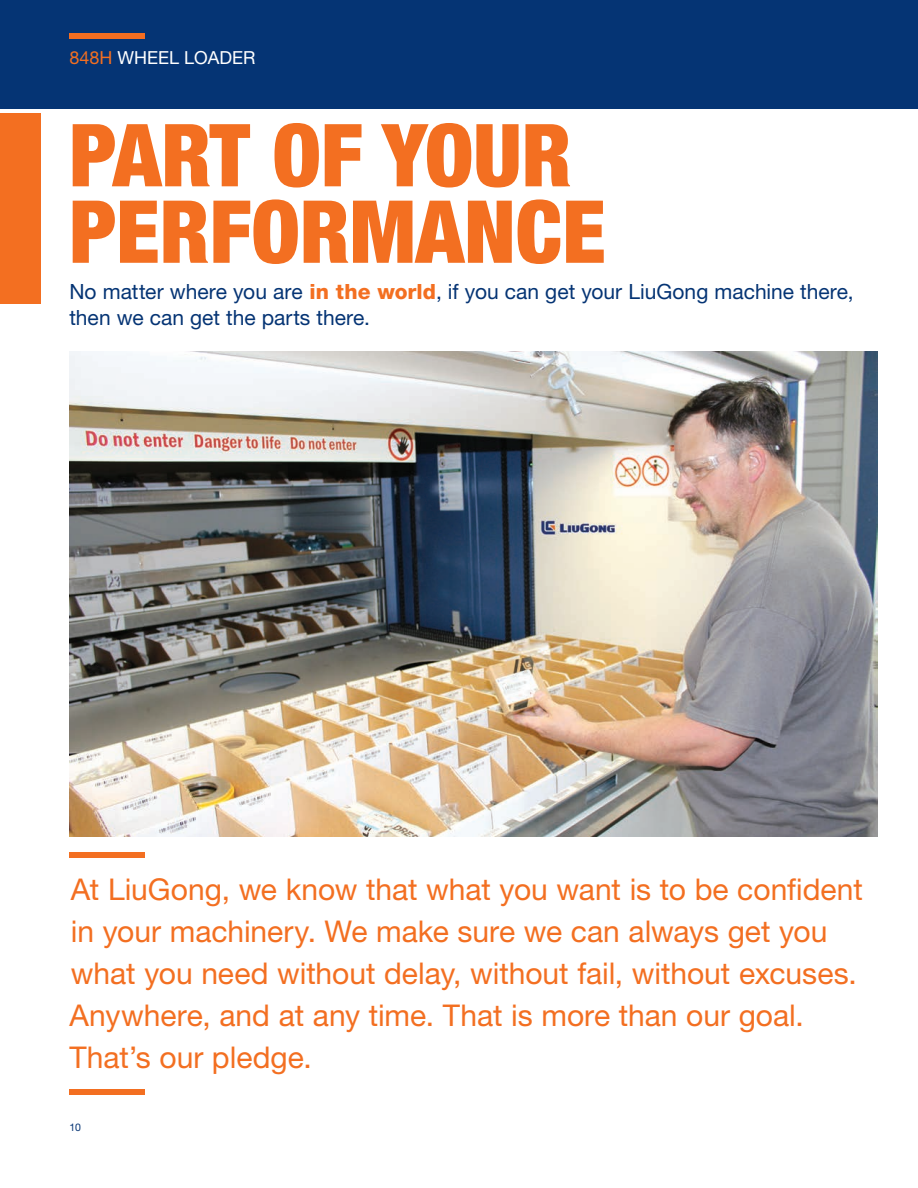
<style>
.page{position:relative;width:918px;height:1188px;background:#fff}
.page>*{position:absolute;margin:0;border:0;box-sizing:border-box;transform-origin:0 0}
.t1{font:900 condensed 87px/76.5px "Helvetica Neue LT Pro";color:#f36f21}
.t2{font:30px/42px "Helvetica Neue LT Pro";color:#f36f21}
.t3{font:21px/26.2px "Helvetica Neue LT Pro";color:#053474}
.t4{font:18px "Helvetica Neue LT Pro";color:#fff}
.t5{font:10.5px "Helvetica Neue LT Pro";color:#053474}
.s1{color:#f36f21}
.s2{font-weight:800;color:#f36f21}
</style>
<div class="page">
<img style="left:69px;top:352px;width:808px;height:484px">
<div style="left:69px;top:853px;width:76px;height:5px;background:#f36f21"></div>
<div style="left:69px;top:1089px;width:76px;height:6px;background:#f36f21"></div>
<div style="left:0;top:0;width:918px;height:109px;background:#053474"></div>
<div style="left:0;top:113px;width:40px;height:190px;background:#f36f21"></div>
<div style="left:69px;top:34px;width:76px;height:5px;background:#f36e21"></div>
<p class="t4" style="left:69px;top:47px;width:188px"><span class="s1">848H</span> WHEEL LOADER</p>
<h1 class="t1" style="left:69px;top:117px;width:538px">PART OF YOUR<br>PERFORMANCE</h1>
<p class="t3" style="left:69px;top:278px;width:786px">No matter where you are <span class="s2">in the world</span>, if you can get your LiuGong machine there, then we can get the parts there.</p>
<p class="t2" style="left:69px;top:867px;width:795px">At LiuGong, we know that what you want is to be confident in your machinery. We make sure we can always get you what you need without delay, without fail, without excuses.<br>Anywhere, and at any time. That is more than our goal.<br>That’s our pledge.</p>
<p class="t5" style="left:69px;top:1120px;width:13px">10</p>
</div>
